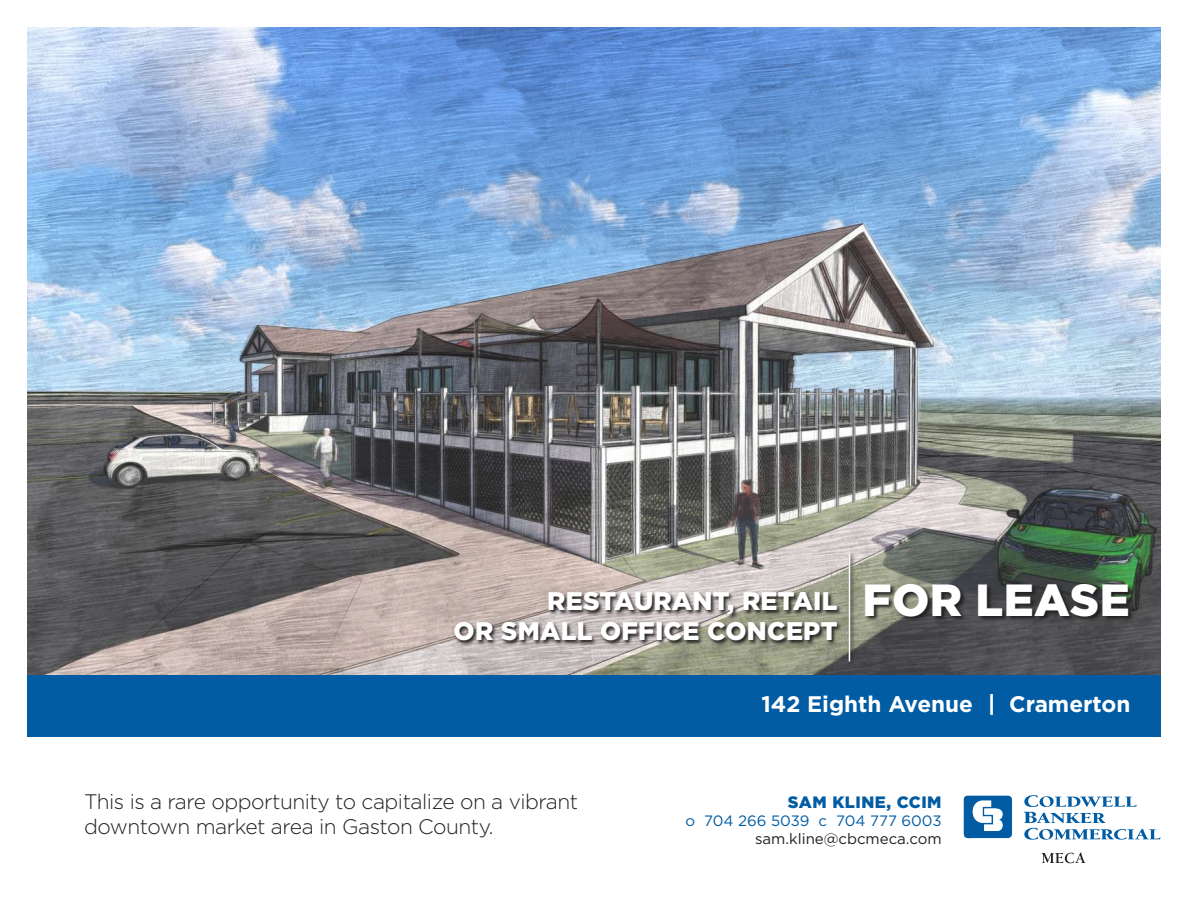
<style>
.page{position:relative;width:1188px;height:918px;background:#fff}
.page>*{position:absolute;margin:0;border:0;box-sizing:border-box;transform-origin:0 0}
.t1{font:900 45px "Gotham";letter-spacing:.01em;color:#fff}
.t2{font:900 25.5px "Gotham";letter-spacing:.01em;color:#fff}
.t3{font:700 22.5px "Gotham";color:#fff}
.t4{font:300 21px/25.2px "Gotham";letter-spacing:-.025em;color:#231f20}
.t5{font:900 16.5px "Gotham";letter-spacing:.03em;color:#015ca3}
.t6{font:15px "Gotham";color:#015ca3}
.t7{font:15px "Gotham";color:#231f20}
</style>
<div class="page">
<img style="left:27px;top:27px;width:1134px;height:648px">
<svg style="left:964px;top:796px;width:48px;height:42px"></svg>
<svg style="left:1024px;top:795px;width:136px;height:45px"></svg>
<svg style="left:1042px;top:853px;width:43px;height:10px"></svg>
<div style="left:27px;top:675px;width:1134px;height:62px;background:#015ca3"></div>
<svg style="left:864px;top:584px;width:270px;height:38px;background:#403f3d"></svg>
<svg style="left:453px;top:591px;width:390px;height:55px;background:#8c8680"></svg>
<svg style="left:848px;top:552px;width:8px;height:115px"></svg>
<hr style="left:849px;top:554px;width:1px;height:108px;background:#fff">
<p class="t2" style="left:547px;top:584px;width:292px">RESTAURANT, RETAIL</p>
<p class="t1" style="left:862px;top:570px;width:269px">FOR LEASE</p>
<p class="t2" style="left:454px;top:614px;width:385px">OR SMALL OFFICE CONCEPT</p>
<p class="t4" style="left:84px;top:789px;width:496px">This is a rare opportunity to capitalize on a vibrant downtown market area in Gaston County.</p>
<p class="t3" style="left:761px;top:690px;width:371px">142 Eighth Avenue | Cramerton</p>
<p class="t5" style="left:788px;top:791px;width:155px">SAM KLINE, CCIM</p>
<p class="t6" style="left:686px;top:811px;width:258px">o 704 266 5039 c 704 777 6003</p>
<p class="t7" style="left:755px;top:829px;width:188px">sam.kline@cbcmeca.com</p>
</div>
